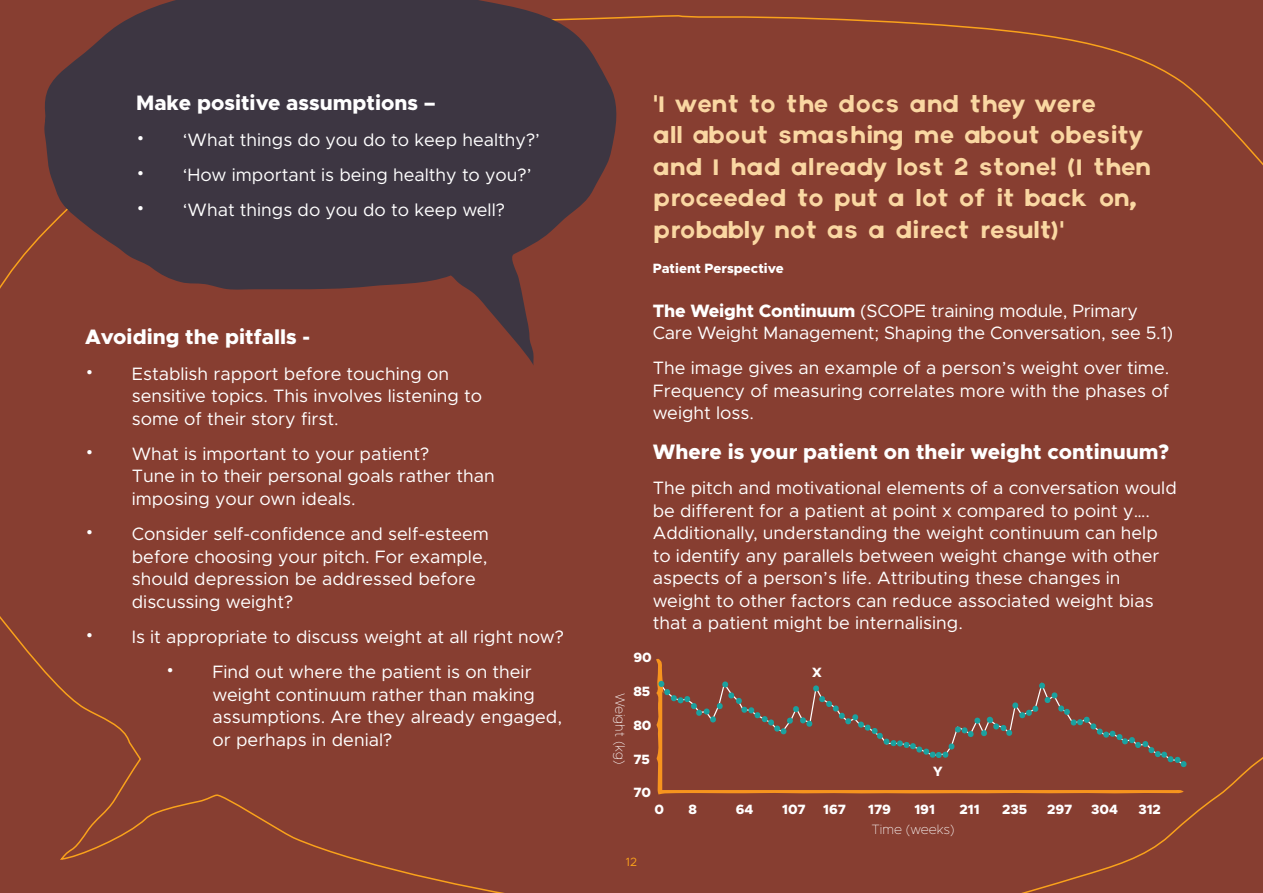
<style>
.page{position:relative;width:1263px;height:893px;background:#fff}
.page>*{position:absolute;margin:0;border:0;box-sizing:border-box;transform-origin:0 0}
.t1{font:24px/31.5px "Axis";color:#fad7a2}
.t2{font:800 21px "Metropolis";color:#fff}
.Bullet_list_main_tex{font:18px/22.5px "Metropolis";color:#fff}
.Bullet_list_main_tex-2{font:800 13.5px "Metropolis";color:#fff}
.Bullet_list_main_tex-3{font:100 13.5px "Metropolis";color:#fff}
.t3{font:12px "Metropolis";color:#faa21b}
.s1{font-family:"Axis";font-size:31.5px}
.s2{font-weight:800}
</style>
<div class="page">
<div style="left:0;top:13px;width:1263px;height:880px;background:#873e31"></div>
<svg style="left:41px;top:0;width:577px;height:366px;fill:#3d3642"></svg>
<p class="t2" style="left:136px;top:90px;width:301px">Make positive assumptions –</p>
<p class="Bullet_list_main_tex" style="left:136px;top:128px;width:405px"><span class="s1">•</span> ‘What things do you do to keep healthy?’</p>
<p class="Bullet_list_main_tex" style="left:136px;top:163px;width:397px"><span class="s1">•</span> ‘How important is being healthy to you?’</p>
<p class="Bullet_list_main_tex" style="left:136px;top:199px;width:370px"><span class="s1">•</span> ‘What things do you do to keep well?</p>
<p class="t2" style="left:85px;top:324px;width:227px">Avoiding the pitfalls -</p>
<p class="Bullet_list_main_tex" style="left:132px;top:362px;width:352px;text-indent:-47px"><span class="s1">•</span> Establish rapport before touching on sensitive topics. This involves listening to some of their story first.</p>
<p class="Bullet_list_main_tex" style="left:132px;top:442px;width:364px;text-indent:-47px"><span class="s1">•</span> What is important to your patient?<br>Tune in to their personal goals rather than imposing your own ideals.</p>
<p class="Bullet_list_main_tex" style="left:132px;top:523px;width:359px;text-indent:-47px"><span class="s1">•</span> Consider self-confidence and self-esteem before choosing your pitch. For example, should depression be addressed before discussing weight?</p>
<p class="Bullet_list_main_tex" style="left:85px;top:625px;width:480px"><span class="s1">•</span> Is it appropriate to discuss weight at all right now?</p>
<p class="Bullet_list_main_tex" style="left:213px;top:661px;width:351px;text-indent:-47px"><span class="s1">•</span> Find out where the patient is on their weight continuum rather than making assumptions. Are they already engaged, or perhaps in denial?</p>
<p class="Bullet_list_main_tex-3" style="left:628px;top:693px;width:73px;rotate:90deg">Weight (kg)</p>
<p class="t1" style="left:653px;top:89px;width:499px">‘I went to the docs and they were<br>all about smashing me about obesity and I had already lost 2 stone! (I then proceeded to put a lot of it back on, probably not as a direct result)’</p>
<p class="Bullet_list_main_tex-2" style="left:653px;top:260px;width:132px">Patient Perspective</p>
<p class="Bullet_list_main_tex" style="left:653px;top:299px;width:522px"><span class="s2">The Weight Continuum</span> (SCOPE training module, Primary<br>Care Weight Management; Shaping the Conversation, see 5.1)</p>
<p class="Bullet_list_main_tex" style="left:653px;top:357px;width:518px;text-align:justify">The image gives an example of a person’s weight over time.<br>Frequency of measuring correlates more with the phases of weight loss.</p>
<p class="t2" style="left:653px;top:438px;width:518px">Where is your patient on their weight continuum?</p>
<p class="Bullet_list_main_tex" style="left:653px;top:477px;width:526px">The pitch and motivational elements of a conversation would be different for a patient at point x compared to point y….<br>Additionally, understanding the weight continuum can help to identify any parallels between weight change with other aspects of a person’s life. Attributing these changes in weight to other factors can reduce associated weight bias that a patient might be internalising.</p>
<p class="Bullet_list_main_tex-2" style="left:633px;top:649px;width:20px">90</p>
<p class="Bullet_list_main_tex-2" style="left:633px;top:683px;width:18px">85</p>
<p class="Bullet_list_main_tex-2" style="left:633px;top:716px;width:20px">80</p>
<p class="Bullet_list_main_tex-2" style="left:633px;top:750px;width:18px">75</p>
<p class="Bullet_list_main_tex-2" style="left:633px;top:784px;width:19px">70</p>
<p class="Bullet_list_main_tex-2" style="left:812px;top:664px;width:11px">X</p>
<p class="Bullet_list_main_tex-2" style="left:933px;top:762px;width:11px">Y</p>
<p class="Bullet_list_main_tex-2" style="left:655px;top:801px;width:11px">0</p>
<p class="Bullet_list_main_tex-2" style="left:689px;top:801px;width:10px">8</p>
<p class="Bullet_list_main_tex-2" style="left:736px;top:801px;width:19px">64</p>
<p class="Bullet_list_main_tex-2" style="left:782px;top:801px;width:25px">107</p>
<p class="Bullet_list_main_tex-2" style="left:823px;top:801px;width:24px">167</p>
<p class="Bullet_list_main_tex-2" style="left:868px;top:801px;width:24px">179</p>
<p class="Bullet_list_main_tex-2" style="left:914px;top:801px;width:22px">191</p>
<p class="Bullet_list_main_tex-2" style="left:959px;top:801px;width:22px">211</p>
<p class="Bullet_list_main_tex-2" style="left:1002px;top:801px;width:27px">235</p>
<p class="Bullet_list_main_tex-2" style="left:1047px;top:801px;width:27px">297</p>
<p class="Bullet_list_main_tex-2" style="left:1091px;top:801px;width:28px">304</p>
<p class="Bullet_list_main_tex-2" style="left:1138px;top:801px;width:24px">312</p>
<p class="Bullet_list_main_tex-3" style="left:871px;top:821px;width:85px">Time (weeks)</p>
<p class="t3" style="left:626px;top:855px;width:13px">12</p>
</div>
